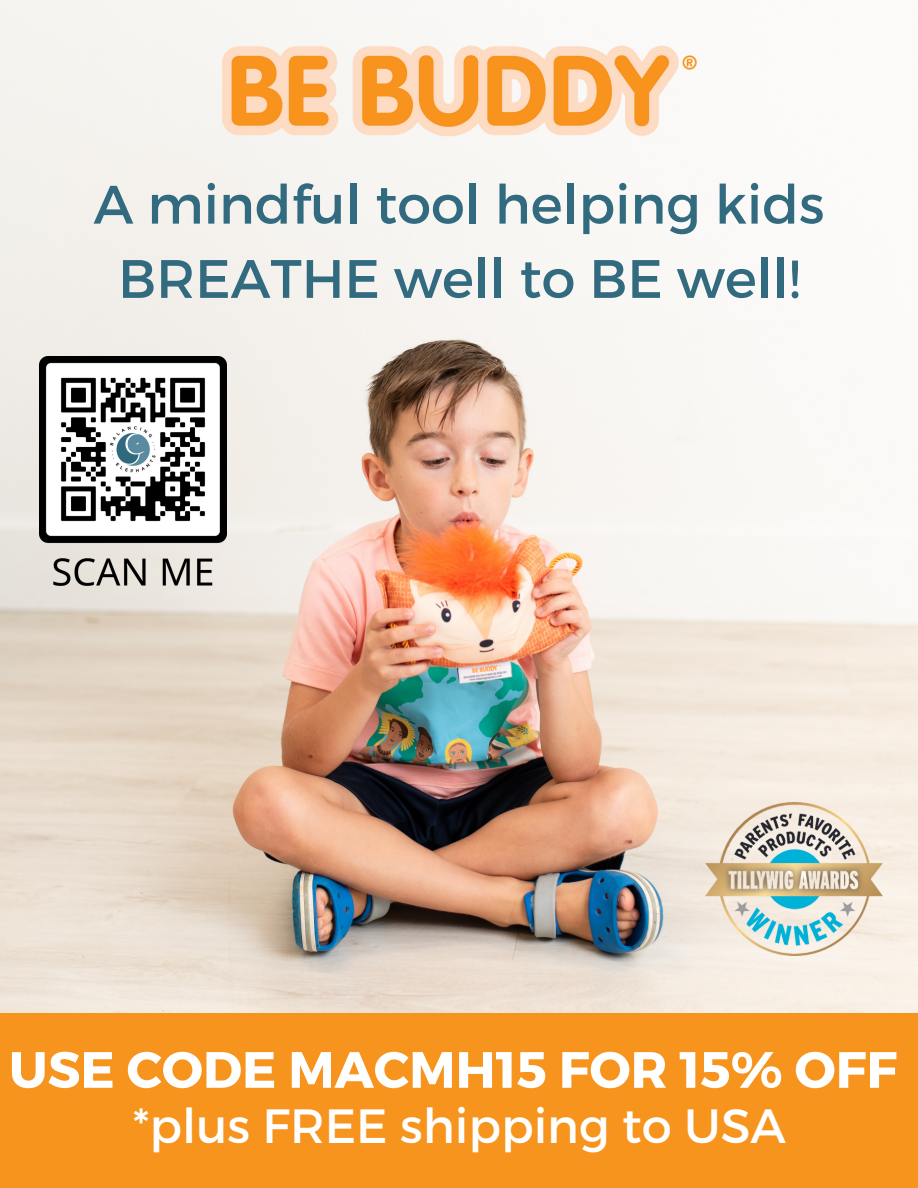
<style>
.page{position:relative;width:918px;height:1188px;background:#fff}
.page>*{position:absolute;margin:0;border:0;box-sizing:border-box;transform-origin:0 0}
.t1{font:54px/74.4px "Montserrat";color:#326a7f;text-align:center}
.t2{font:700 51px "Montserrat";color:#fff}
.t3{font:48px "Montserrat";color:#fff}
</style>
<div class="page">
<img style="left:0;top:0;width:918px;height:1014px">
<div style="left:0;top:1014px;width:918px;height:174px;background:#f7941d"></div>
<img style="left:40px;top:357px;width:186px;height:236px">
<img style="left:213px;top:39px;width:493px;height:106px">
<img style="left:705px;top:802px;width:178px;height:153px">
<p class="t1" style="left:94px;top:165px;width:732px">A mindful tool helping kids<br>BREATHE well to BE well!</p>
<p class="t2" style="left:9px;top:1036px;width:890px">USE CODE MACMH15 FOR 15% OFF</p>
<p class="t3" style="left:133px;top:1095px;width:655px">*plus FREE shipping to USA</p>
</div>
